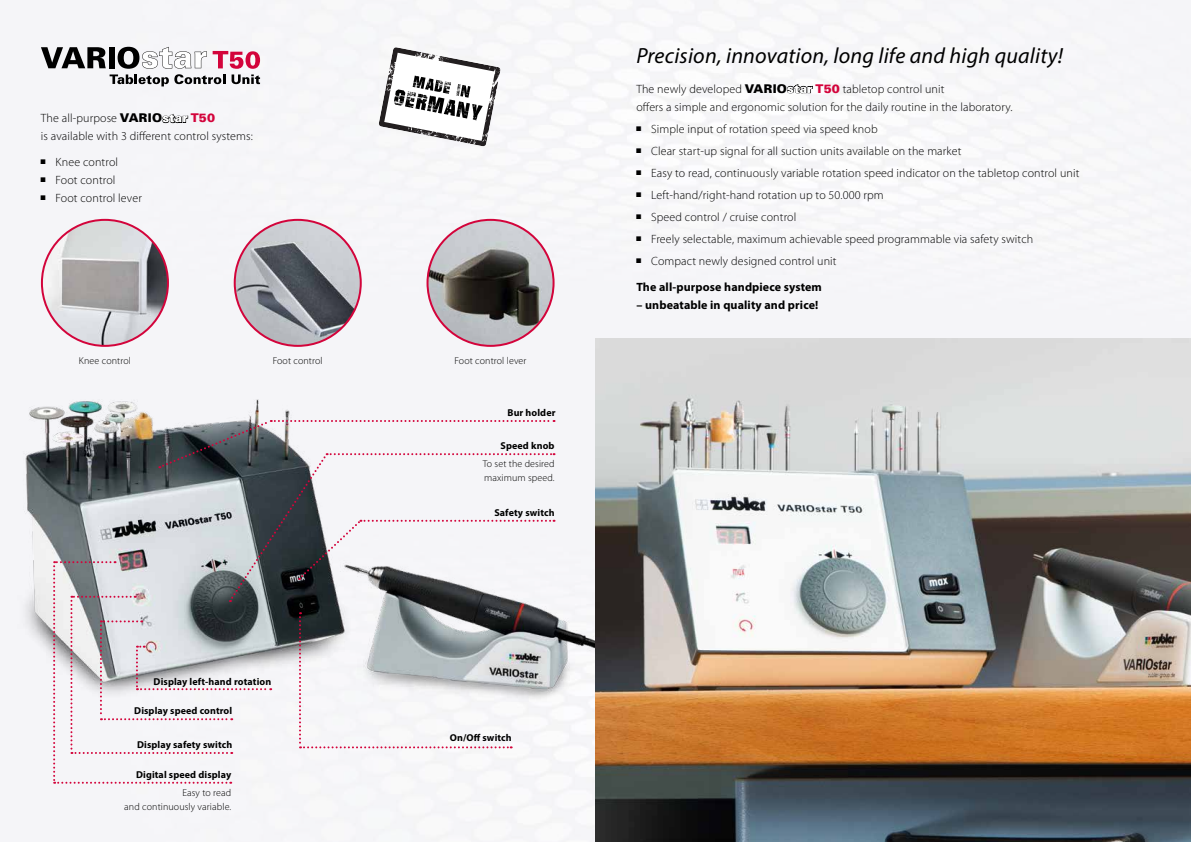
<style>
.page{position:relative;width:1191px;height:842px;background:#fff}
.page>*{position:absolute;margin:0;border:0;box-sizing:border-box;transform-origin:0 0}
.t1{font:italic 22px "Myriad Pro";letter-spacing:.01em;color:#000}
.t2{font:300 12px/18px "Myriad Pro";letter-spacing:.01em;color:#000}
.t3{font:700 12px "Myriad Pro";letter-spacing:.01em;color:#000}
.t4{font:700 10px "Myriad Pro";letter-spacing:.01em;color:#000}
.t5{font:300 10px/14px "Myriad Pro";letter-spacing:.01em;color:#000}
.s1{font-family:"Univers";font-weight:900}
.s2{font-family:"Univers";font-weight:900;color:#d3043b}
.s3{font-weight:700}
</style>
<div class="page">
<div style="left:40px;top:0;width:1151px;height:842px;background:#f5f5f8"></div>
<svg style="left:378px;top:47px;width:123px;height:100px"></svg>
<img style="left:17px;top:399px;width:578px;height:303px">
<img style="left:42px;top:220px;width:126px;height:126px;border-radius:63px">
<img style="left:235px;top:220px;width:126px;height:126px;border-radius:63px">
<img style="left:427px;top:220px;width:126px;height:126px;border-radius:63px">
<svg style="left:53px;top:419px;width:501px;height:365px"></svg>
<img style="left:595px;top:338px;width:596px;height:504px">
<svg style="left:41px;top:47px;width:219px;height:39px"></svg>
<p class="t2" style="left:41px;top:110px;width:213px">The all-purpose <span class="s1">VARIOstar</span> <span class="s2">T50<br></span>is available with 3 different control systems:</p>
<p class="t2" style="left:41px;top:154px;width:79px"><sup>■</sup> Knee control</p>
<p class="t2" style="left:41px;top:172px;width:76px"><sup>■</sup> Foot control</p>
<p class="t2" style="left:41px;top:190px;width:102px"><sup>■</sup> Foot control lever</p>
<p class="t5" style="left:79px;top:354px;width:53px">Knee control</p>
<p class="t5" style="left:273px;top:354px;width:51px">Foot control</p>
<p class="t5" style="left:454px;top:354px;width:73px">Foot control lever</p>
<p class="t4" style="left:507px;top:406px;width:50px">Bur holder</p>
<p class="t4" style="left:500px;top:439px;width:55px">Speed knob</p>
<p class="t5" style="left:483px;top:457px;width:73px">To set the desired maximum speed.</p>
<p class="t4" style="left:154px;top:675px;width:119px">Display left-hand rotation</p>
<p class="t4" style="left:134px;top:704px;width:99px">Display speed control</p>
<p class="t4" style="left:137px;top:738px;width:97px">Display safety switch</p>
<p class="t4" style="left:136px;top:768px;width:97px">Digital speed display</p>
<p class="t5" style="left:124px;top:785px;width:108px;text-align:right">Easy to read<br>and continuously variable.</p>
<p class="t4" style="left:494px;top:506px;width:62px">Safety switch</p>
<p class="t4" style="left:450px;top:731px;width:63px">On/Off switch</p>
<h1 class="t1" style="left:636px;top:42px;width:428px">Precision, innovation, long life and high quality!</h1>
<p class="t2" style="left:636px;top:80px;width:378px">The newly developed <span class="s1">VARIOstar</span> <span class="s2">T50</span> tabletop control unit<br>offers a simple and ergonomic solution for the daily routine in the laboratory.</p>
<p class="t2" style="left:636px;top:120px;width:243px"><sup>■</sup> Simple input of rotation speed via speed knob</p>
<p class="t2" style="left:636px;top:142px;width:327px"><sup>■</sup> Clear start-up signal for all suction units available on the market</p>
<p class="t2" style="left:636px;top:164px;width:444px"><sup>■</sup> Easy to read, continuously variable rotation speed indicator on the tabletop control unit</p>
<p class="t2" style="left:636px;top:186px;width:249px"><sup>■</sup> Left-hand/right-hand rotation up to 50.000 rpm</p>
<p class="t2" style="left:636px;top:208px;width:161px"><sup>■</sup> Speed control / cruise control</p>
<p class="t2" style="left:636px;top:230px;width:398px"><sup>■</sup> Freely selectable, maximum achievable speed programmable via safety switch</p>
<p class="t2" style="left:636px;top:248px;width:202px;line-height:26px"><sup>■</sup> Compact newly designed control unit<br><span class="s3">The all-purpose handpiece system</span></p>
<p class="t3" style="left:636px;top:297px;width:183px">– unbeatable in quality and price!</p>
</div>
